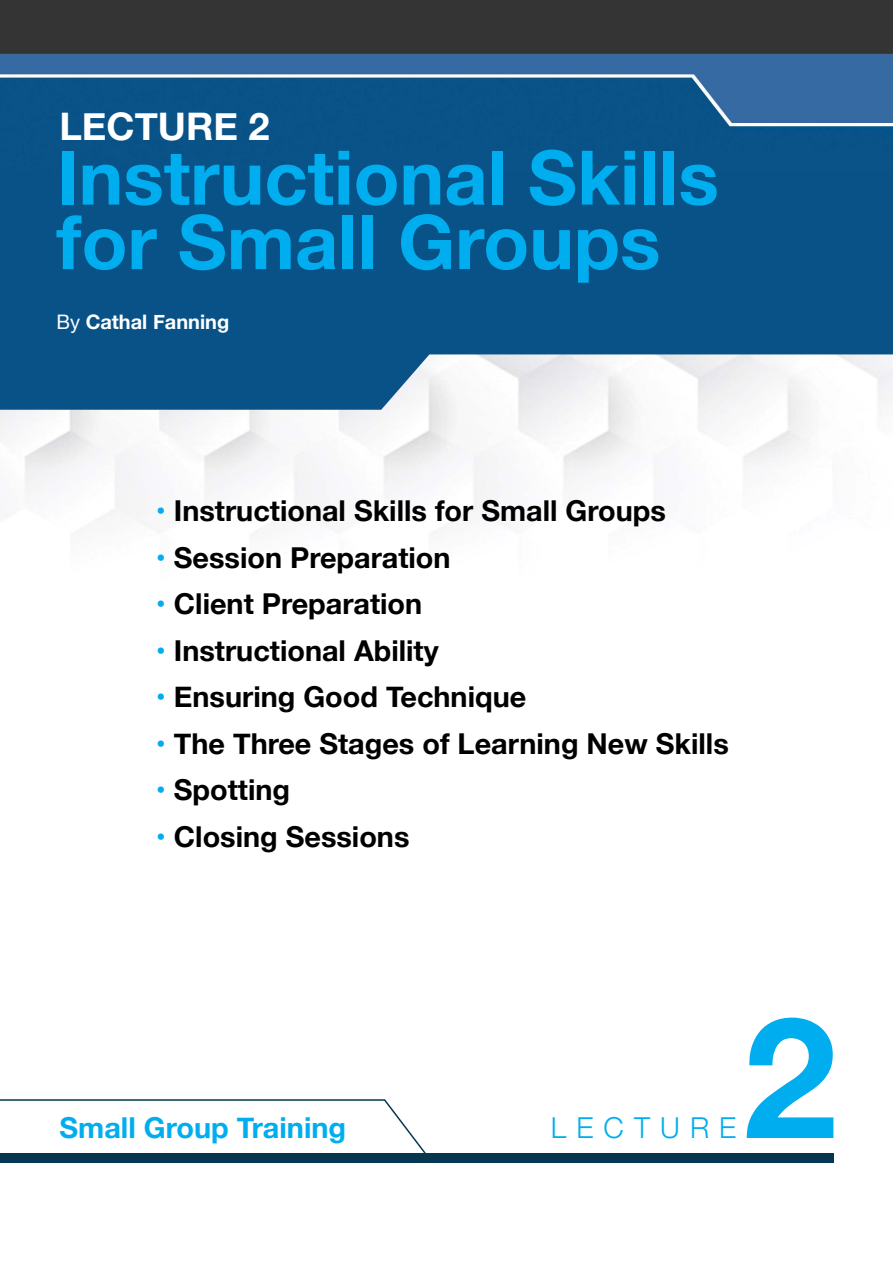
<style>
.page{position:relative;width:893px;height:1263px;background:#fff}
.page>*{position:absolute;margin:0;border:0;box-sizing:border-box;transform-origin:0 0}
.t1{font:700 168.6px "Helvetica Neue";color:#00aeef}
.t2{font:700 75.3px "Helvetica Neue";color:#00aeef}
.t3{font:700 37.95px "Helvetica Neue";color:#fff}
.t4{font:700 28.8px "Helvetica Neue";color:#000}
.t5{font:700 28.8px "Helvetica Neue";color:#00aeef}
.t6{font:300 28.8px "Helvetica Neue";letter-spacing:.35em;color:#00aeef}
.t7{font:700 19.95px "Helvetica Neue";color:#fff}
.s1{font-weight:400}
.s2{color:#00aeef}
</style>
<div class="page">
<img style="left:0;top:0;width:893px;height:172px">
<img style="left:0;top:410px;width:809px;height:125px">
<div style="left:0;top:1153px;width:834px;height:10px;background:#073650"></div>
<svg style="left:0;top:172px;width:893px;height:238px;background:#276695"></svg>
<svg style="left:0;top:1099px;width:426px;height:54px"></svg>
<p class="t3" style="left:59px;top:97px;width:212px">LECTURE 2</p>
<p class="t2" style="left:56px;top:119px;width:664px">Instructional Skills</p>
<p class="t2" style="left:56px;top:183px;width:605px">for Small Groups</p>
<p class="t7" style="left:56px;top:306px;width:174px"><span class="s1">By</span> Cathal Fanning</p>
<p class="t4" style="left:156px;top:488px;width:511px"><span class="s2">•</span> Instructional Skills for Small Groups</p>
<p class="t4" style="left:156px;top:535px;width:296px"><span class="s2">•</span> Session Preparation</p>
<p class="t4" style="left:156px;top:581px;width:268px"><span class="s2">•</span> Client Preparation</p>
<p class="t4" style="left:156px;top:628px;width:284px"><span class="s2">•</span> Instructional Ability</p>
<p class="t4" style="left:156px;top:674px;width:372px"><span class="s2">•</span> Ensuring Good Technique</p>
<p class="t4" style="left:156px;top:721px;width:574px"><span class="s2">•</span> The Three Stages of Learning New Skills</p>
<p class="t4" style="left:156px;top:767px;width:136px"><span class="s2">•</span> Spotting</p>
<p class="t4" style="left:156px;top:814px;width:255px"><span class="s2">•</span> Closing Sessions</p>
<p class="t5" style="left:60px;top:1105px;width:288px">Small Group Training</p>
<p class="t6" style="left:551px;top:1104px;width:187px">LECTURE</p>
<p class="t1" style="left:743px;top:945px;width:95px">2</p>
</div>
